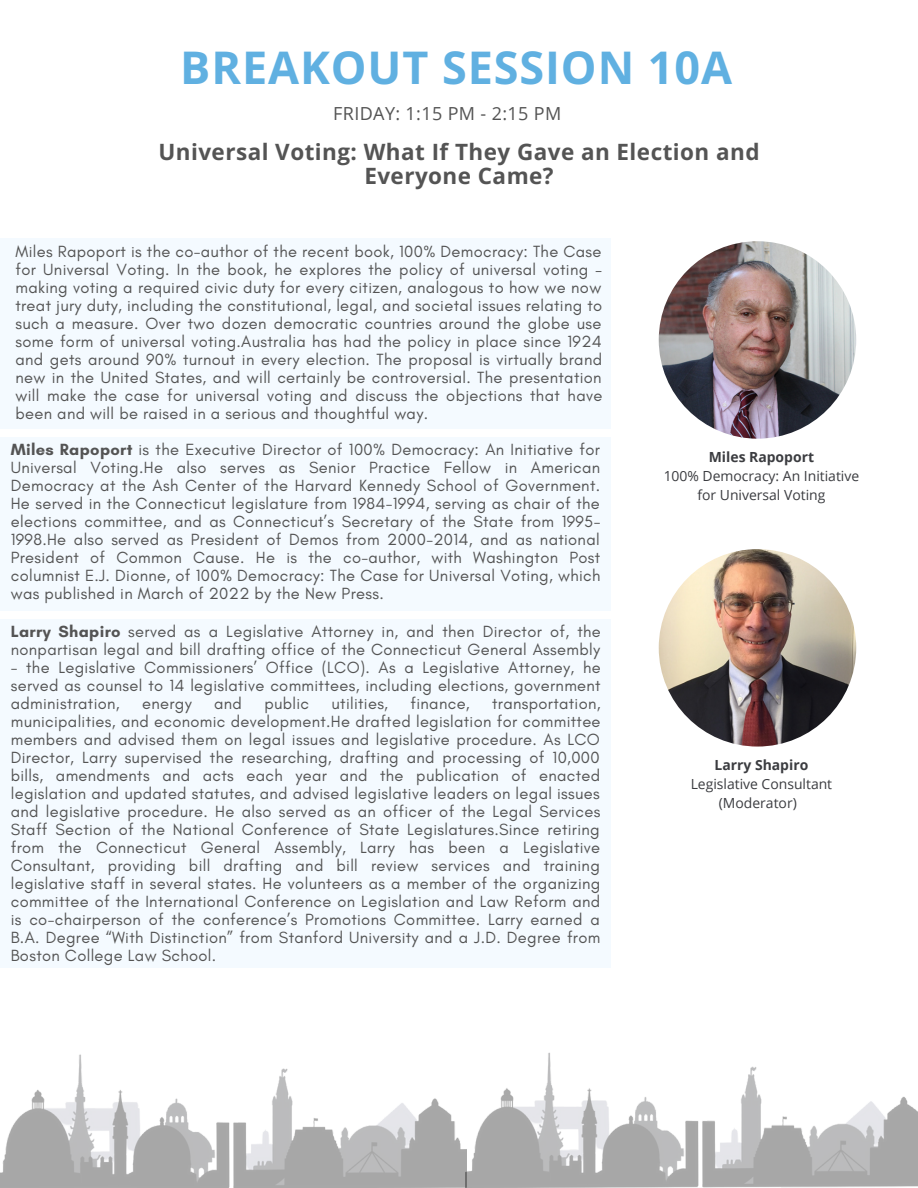
<style>
.page{position:relative;width:918px;height:1188px;background:#fff}
.page>*{position:absolute;margin:0;border:0;box-sizing:border-box;transform-origin:0 0}
.t1{font:700 45px "Open Sans";letter-spacing:.02em;color:#60b0e1}
.t2{font:700 22.5px/24.8px "Open Sans";letter-spacing:.02em;color:#545454;text-align:center}
.t3{font:18px "Open Sans";letter-spacing:.02em;color:#545454}
.t4{font:16.5px/18px "Glacial Indifference";letter-spacing:.02em;color:#545454;text-align:justify}
.t5{font:13.95px/19.2px "Open Sans";color:#3b3c40;text-align:center}
.t6{font:700 13.95px "Open Sans";color:#3b3c40}
.s1{font-weight:700}
</style>
<div class="page">
<div style="left:0;top:238px;width:611px;height:190px;background:#f4faff"></div>
<img style="left:659px;top:241px;width:197px;height:198px;border-radius:50%">
<div style="left:0;top:438px;width:611px;height:173px;background:#f4faff"></div>
<img style="left:659px;top:549px;width:197px;height:198px;border-radius:50%">
<div style="left:0;top:619px;width:611px;height:349px;background:#f4faff"></div>
<img style="left:0;top:1052px;width:918px;height:136px">
<h1 class="t1" style="left:180px;top:36px;width:553px">BREAKOUT SESSION 10A</h1>
<p class="t3" style="left:333px;top:100px;width:230px">FRIDAY: 1:15 PM - 2:15 PM</p>
<h2 class="t2" style="left:158px;top:139px;width:603px">Universal Voting: What If They Gave an Election and<br>Everyone Came?</h2>
<p class="t4" style="left:15px;top:242px;width:588px">Miles Rapoport is the co-author of the recent book, 100% Democracy: The Case for Universal Voting. In the book, he explores the policy of universal voting – making voting a required civic duty for every citizen, analogous to how we now treat jury duty, including the constitutional, legal, and societal issues relating to such a measure. Over two dozen democratic countries around the globe use some form of universal voting.Australia has had the policy in place since 1924 and gets around 90% turnout in every election. The proposal is virtually brand new in the United States, and will certainly be controversial. The presentation will make the case for universal voting and discuss the objections that have been and will be raised in a serious and thoughtful way.</p>
<p class="t4" style="left:11px;top:440px;width:591px"><span class="s1">Miles Rapoport</span> is the Executive Director of 100% Democracy: An Initiative for Universal Voting.He also serves as Senior Practice Fellow in American Democracy at the Ash Center of the Harvard Kennedy School of Government.<br>He served in the Connecticut legislature from 1984-1994, serving as chair of the elections committee, and as Connecticut’s Secretary of the State from 1995- 1998.He also served as President of Demos from 2000-2014, and as national President of Common Cause. He is the co-author, with Washington Post columnist E.J. Dionne, of 100% Democracy: The Case for Universal Voting, which was published in March of 2022 by the New Press.</p>
<p class="t4" style="left:11px;top:622px;width:592px"><span class="s1">Larry Shapiro</span> served as a Legislative Attorney in, and then Director of, the nonpartisan legal and bill drafting office of the Connecticut General Assembly</p>
<p class="t4" style="left:11px;top:658px;width:592px">- the Legislative Commissioners’ Office (LCO). As a Legislative Attorney, he served as counsel to 14 legislative committees, including elections, government administration,</p>
<p class="t4" style="left:142px;top:694px;width:51px">energy</p>
<p class="t4" style="left:214px;top:694px;width:29px">and</p>
<p class="t4" style="left:264px;top:694px;width:46px">public</p>
<p class="t4" style="left:332px;top:694px;width:58px">utilities,</p>
<p class="t4" style="left:411px;top:694px;width:61px">finance,</p>
<p class="t4" style="left:11px;top:694px;width:591px;text-indent:481px">transportation, municipalities, and economic development.He drafted legislation for committee members and advised them on legal issues and legislative procedure. As LCO Director, Larry supervised the researching, drafting and processing of 10,000 bills, amendments and acts each year and the publication of enacted legislation and updated statutes, and advised legislative leaders on legal issues and legislative procedure. He also served as an officer of the Legal Services Staff Section of the National Conference of State Legislatures.Since retiring from the Connecticut General Assembly, Larry has been a Legislative Consultant, providing bill drafting and bill review services and training legislative staff in several states. He volunteers as a member of the organizing committee of the International Conference on Legislation and Law Reform and is co-chairperson of the conference’s Promotions Committee. Larry earned a B.A. Degree “With Distinction” from Stanford University and a J.D. Degree from Boston College Law School.</p>
<p class="t6" style="left:709px;top:447px;width:107px">Miles Rapoport</p>
<p class="t5" style="left:664px;top:466px;width:197px">100% Democracy: An Initiative for Universal Voting</p>
<p class="t6" style="left:715px;top:755px;width:95px">Larry Shapiro</p>
<p class="t5" style="left:691px;top:774px;width:143px">Legislative Consultant (Moderator)</p>
</div>
